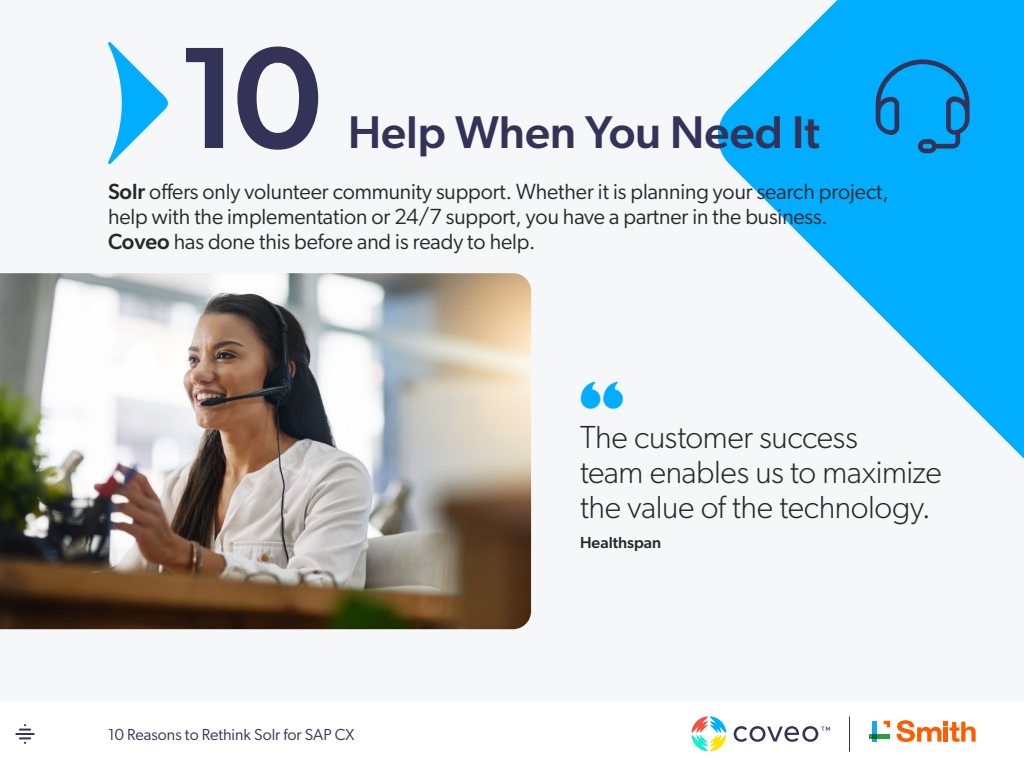
<style>
.page{position:relative;width:1024px;height:768px;background:#fff}
.page>*{position:absolute;margin:0;border:0;box-sizing:border-box;transform-origin:0 0}
.t1{font:500 145px "Gibson";color:#333357}
.t2{font:500 46px "Gibson";color:#333357}
.t3{font:44px "Coveo Glyphs";color:#00adff}
.t4{font:300 32px/35px "Gibson";letter-spacing:-.01em;color:#282829}
.t5{font:22px/25px "Gibson";letter-spacing:-.005em;color:#282829}
.t6{font:16px "Gibson";color:#333357}
.t7{font:500 16px "Gibson";color:#282829}
.s1{font-weight:500}
</style>
<div class="page">
<div style="left:0;top:0;width:1024px;height:702px;background:#f6f7f9"></div>
<svg style="left:16px;top:724px;width:18px;height:20px"></svg>
<svg style="left:734px;top:726px;width:96px;height:16px"></svg>
<svg style="left:692px;top:716px;width:34px;height:35px"></svg>
<hr style="left:849px;top:716px;width:1px;height:36px;background:#333357">
<svg style="left:884px;top:721px;width:6px;height:6px"></svg>
<hr style="left:873px;top:721px;width:4px;height:13px;background:#1da1f2">
<hr style="left:877px;top:734px;width:13px;height:4px;background:#299c47">
<svg style="left:869px;top:734px;width:8px;height:8px"></svg>
<svg style="left:897px;top:720px;width:79px;height:22px"></svg>
<svg style="left:718px;top:0;width:306px;height:459px;fill:#00adff"></svg>
<svg style="left:876px;top:59px;width:94px;height:94px;background:#0a93dc"></svg>
<img style="left:0;top:273px;width:531px;height:356px">
<svg style="left:108px;top:42px;width:60px;height:123px"></svg>
<h1 class="t1" style="left:177px;top:11px;width:146px">10</h1>
<h2 class="t2" style="left:348px;top:105px;width:473px">Help When You Need It</h2>
<p class="t5" style="left:108px;top:179px;width:782px"><span class="s1">Solr</span> offers only volunteer community support. Whether it is planning your search project, help with the implementation or 24/7 support, you have a partner in the business.<br><span class="s1">Coveo</span> has done this before and is ready to help.</p>
<p class="t6" style="left:108px;top:724px;width:248px">10 Reasons to Rethink Solr for SAP CX</p>
<h3 class="t3" style="left:579px;top:368px;width:48px">q</h3>
<h3 class="t4" style="left:580px;top:419px;width:363px">The customer success<br>team enables us to maximize the value of the technology.</h3>
<p class="t7" style="left:580px;top:533px;width:83px">Healthspan</p>
</div>
